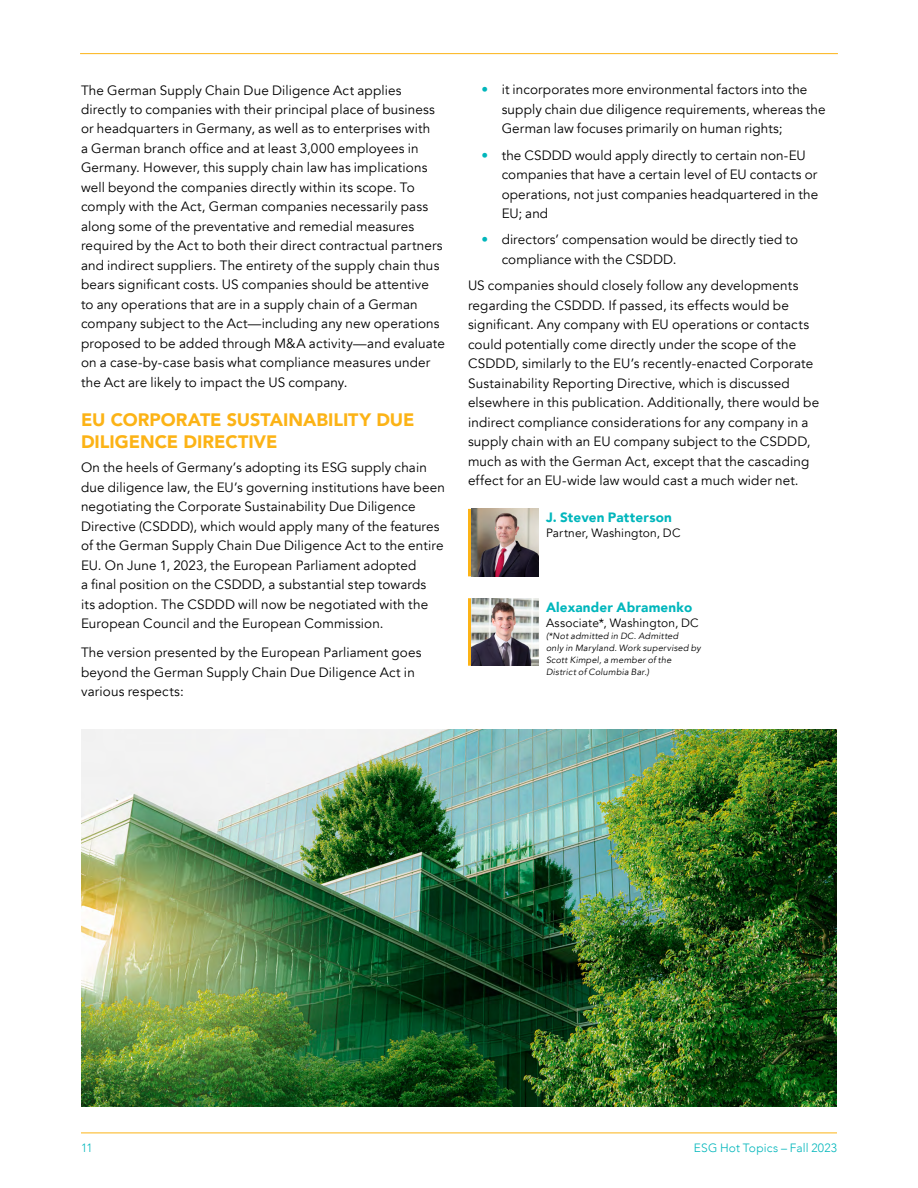
<style>
.page{position:relative;width:918px;height:1188px;background:#fff}
.page>*{position:absolute;margin:0;border:0;box-sizing:border-box;transform-origin:0 0}
.t1{font:900 18px/22.5px "Avenir";color:#fcb316}
.t2{font:13.5px/19.5px "Avenir";letter-spacing:.01em;color:#000}
.t3{font:900 13.5px "Avenir";letter-spacing:.015em;color:#00b6bc}
.t4{font:12px "Avenir";letter-spacing:.015em;color:#000}
.t5{font:300 12px "Avenir";letter-spacing:.015em;color:#00b6bb}
.t6{font:italic 9px/12px "Avenir";letter-spacing:.025em;color:#000}
.s1{color:#00b6bb}
</style>
<div class="page">
<hr style="left:81px;top:1133px;width:756px;height:1px;background:#fcb316">
<hr style="left:80px;top:53px;width:758px;height:1px;background:#fcb316">
<img style="left:471px;top:509px;width:67px;height:67px">
<hr style="left:468px;top:509px;width:3px;height:67px;background:#fcb316">
<img style="left:471px;top:598px;width:67px;height:68px">
<hr style="left:468px;top:598px;width:3px;height:68px;background:#fcb316">
<img style="left:81px;top:729px;width:756px;height:378px">
<p class="t2" style="left:81px;top:80px;width:365px">The German Supply Chain Due Diligence Act applies directly to companies with their principal place of business or headquarters in Germany, as well as to enterprises with<br>a German branch office and at least 3,000 employees in Germany. However, this supply chain law has implications well beyond the companies directly within its scope. To comply with the Act, German companies necessarily pass along some of the preventative and remedial measures required by the Act to both their direct contractual partners and indirect suppliers. The entirety of the supply chain thus bears significant costs. US companies should be attentive to any operations that are in a supply chain of a German company subject to the Act—including any new operations proposed to be added through M&amp;A activity—and evaluate on a case-by-case basis what compliance measures under the Act are likely to impact the US company.</p>
<h1 class="t1" style="left:81px;top:408px;width:335px">EU CORPORATE SUSTAINABILITY DUE<br>DILIGENCE DIRECTIVE</h1>
<p class="t2" style="left:81px;top:458px;width:366px">On the heels of Germany’s adopting its ESG supply chain due diligence law, the EU’s governing institutions have been negotiating the Corporate Sustainability Due Diligence Directive (CSDDD), which would apply many of the features of the German Supply Chain Due Diligence Act to the entire EU. On June 1, 2023, the European Parliament adopted<br>a final position on the CSDDD, a substantial step towards<br>its adoption. The CSDDD will now be negotiated with the European Council and the European Commission.</p>
<p class="t2" style="left:81px;top:643px;width:342px">The version presented by the European Parliament goes beyond the German Supply Chain Due Diligence Act in various respects:</p>
<p class="t2" style="left:502px;top:80px;width:325px;text-indent:-20px"><span class="s1">•</span> it incorporates more environmental factors into the supply chain due diligence requirements, whereas the<br>German law focuses primarily on human rights;</p>
<p class="t2" style="left:502px;top:146px;width:318px;text-indent:-20px"><span class="s1">•</span> the CSDDD would apply directly to certain non-EU companies that have a certain level of EU contacts or operations, not just companies headquartered in the EU; and</p>
<p class="t2" style="left:502px;top:230px;width:298px;text-indent:-20px"><span class="s1">•</span> directors’ compensation would be directly tied to compliance with the CSDDD.</p>
<p class="t2" style="left:468px;top:276px;width:353px">US companies should closely follow any developments regarding the CSDDD. If passed, its effects would be significant. Any company with EU operations or contacts could potentially come directly under the scope of the CSDDD, similarly to the EU’s recently-enacted Corporate Sustainability Reporting Directive, which is discussed elsewhere in this publication. Additionally, there would be indirect compliance considerations for any company in a supply chain with an EU company subject to the CSDDD, much as with the German Act, except that the cascading effect for an EU-wide law would cast a much wider net.</p>
<p class="t3" style="left:546px;top:506px;width:128px">J. Steven Patterson</p>
<p class="t4" style="left:546px;top:526px;width:136px">Partner, Washington, DC</p>
<p class="t3" style="left:546px;top:595px;width:148px">Alexander Abramenko</p>
<p class="t4" style="left:546px;top:615px;width:154px">Associate*, Washington, DC</p>
<p class="t6" style="left:546px;top:630px;width:156px">(*Not admitted in DC. Admitted<br>only in Maryland. Work supervised by<br>Scott Kimpel, a member of the<br>District of Columbia Bar.)</p>
<p class="t5" style="left:81px;top:1141px;width:13px">11</p>
<p class="t5" style="left:694px;top:1141px;width:145px">ESG Hot Topics – Fall 2023</p>
</div>
